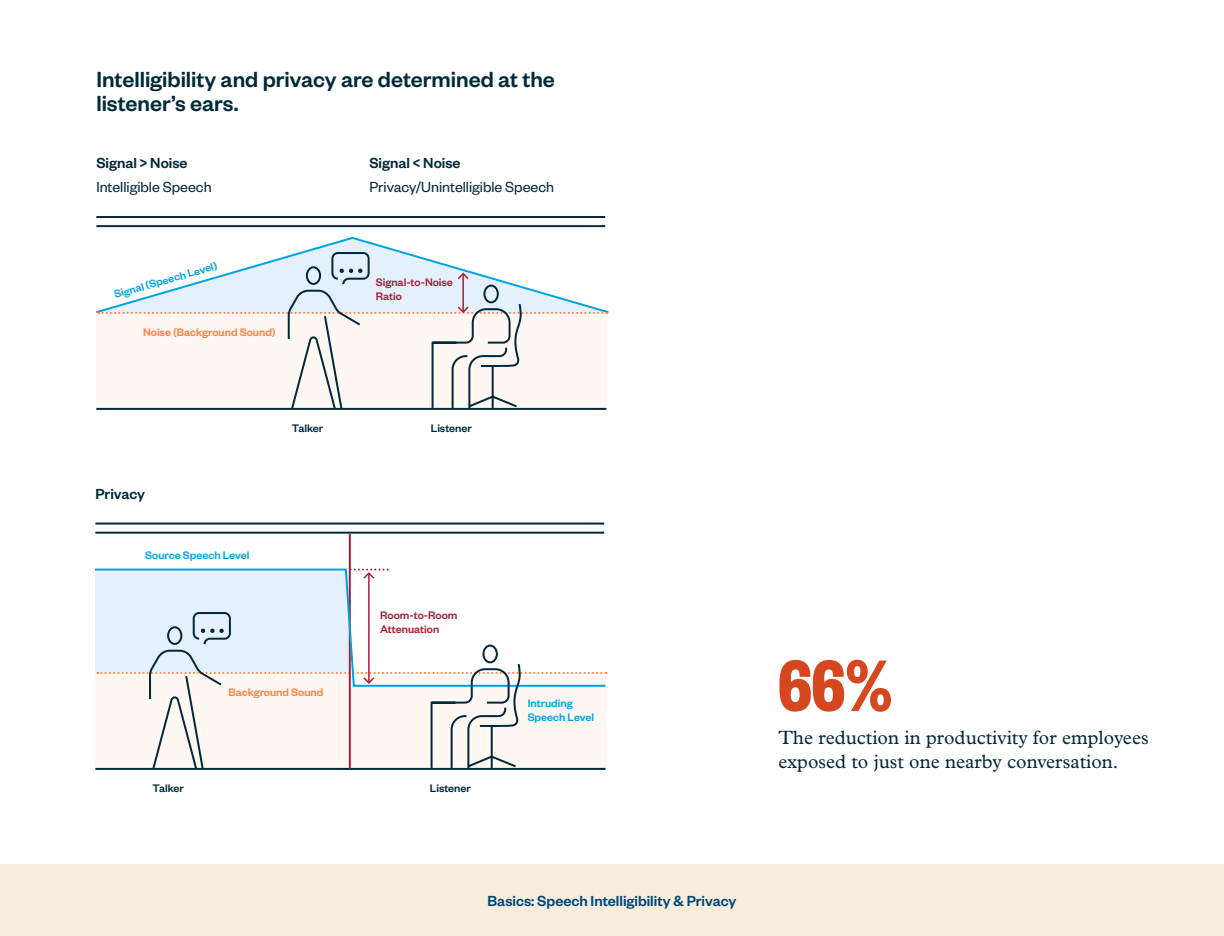
<style>
.page{position:relative;width:1224px;height:936px;background:#fff}
.page>*{position:absolute;margin:0;border:0;box-sizing:border-box;transform-origin:0 0}
.Founders_Standard_10{font:700 80px "Founders Grotesk X Cond";color:#d6461f}
.Headers{font:500 24px/24px "Founders Grotesk";color:#00293a}
.Body_Copy{font:19.2px/24px "Plantin MT Pro";color:#00293a}
.Source{font:16px "Founders Grotesk";color:#00293a}
.Footer_Copy{font:500 16px "Founders Grotesk";color:#004678}
.Source-2{font:500 16px "Founders Grotesk";color:#00293a}
.Source-3{font:500 12px/14px "Founders Grotesk";color:#00a3e2}
.Source-4{font:500 12px/14px "Founders Grotesk";color:#a62035}
.Source-5{font:500 12px "Founders Grotesk";color:#ff7f42}
.Source-6{font:500 12px "Founders Grotesk";color:#00293a}
</style>
<div class="page">
<div style="left:0;top:864px;width:1224px;height:72px;background:#f8ecdb"></div>
<hr style="left:96px;top:216px;width:509px;height:2px;background:#00293a">
<hr style="left:96px;top:225px;width:509px;height:2px;background:#00293a">
<svg style="left:96px;top:236px;width:513px;height:174px"></svg>
<hr style="left:95px;top:768px;width:510px;height:2px;background:#00293a">
<hr style="left:95px;top:523px;width:509px;height:2px;background:#00293a">
<hr style="left:95px;top:532px;width:509px;height:2px;background:#00293a">
<hr style="left:349px;top:534px;width:2px;height:235px;background:#a62035">
<svg style="left:95px;top:568px;width:512px;height:120px"></svg>
<svg style="left:351px;top:569px;width:38px;height:11px"></svg>
<svg style="left:97px;top:611px;width:509px;height:159px"></svg>
<p class="Headers" style="left:96px;top:66px;width:460px">Intelligibility and privacy are determined at the listener’s ears.</p>
<p class="Source-2" style="left:96px;top:153px;width:93px">Signal &gt; Noise</p>
<p class="Source" style="left:96px;top:177px;width:117px">Intelligible Speech</p>
<p class="Source-3" style="left:112px;top:287px;width:108px;rotate:-16deg">Signal (Speech Level)</p>
<p class="Source-5" style="left:143px;top:325px;width:134px">Noise (Background Sound)</p>
<p class="Source-2" style="left:95px;top:483px;width:51px">Privacy</p>
<p class="Source-3" style="left:145px;top:548px;width:106px">Source Speech Level</p>
<p class="Source-6" style="left:292px;top:421px;width:33px">Talker</p>
<p class="Source-6" style="left:153px;top:781px;width:33px">Talker</p>
<p class="Source-5" style="left:228px;top:685px;width:97px">Background Sound</p>
<p class="Source-2" style="left:369px;top:153px;width:93px">Signal &lt; Noise</p>
<p class="Source" style="left:369px;top:177px;width:186px">Privacy/Unintelligible Speech</p>
<p class="Source-4" style="left:376px;top:275px;width:79px">Signal-to-Noise<br>Ratio</p>
<p class="Source-6" style="left:431px;top:421px;width:42px">Listener</p>
<p class="Source-4" style="left:380px;top:607px;width:79px">Room-to-Room<br>Attenuation</p>
<p class="Source-6" style="left:430px;top:781px;width:42px">Listener</p>
<p class="Source-3" style="left:528px;top:696px;width:68px">Intruding<br>Speech Level</p>
<p class="Footer_Copy" style="left:488px;top:891px;width:250px">Basics: Speech Intelligibility &amp; Privacy</p>
<p class="Founders_Standard_10" style="left:778px;top:635px;width:116px">66%</p>
<p class="Body_Copy" style="left:779px;top:726px;width:372px">The reduction in productivity for employees exposed to just one nearby conversation.</p>
</div>
